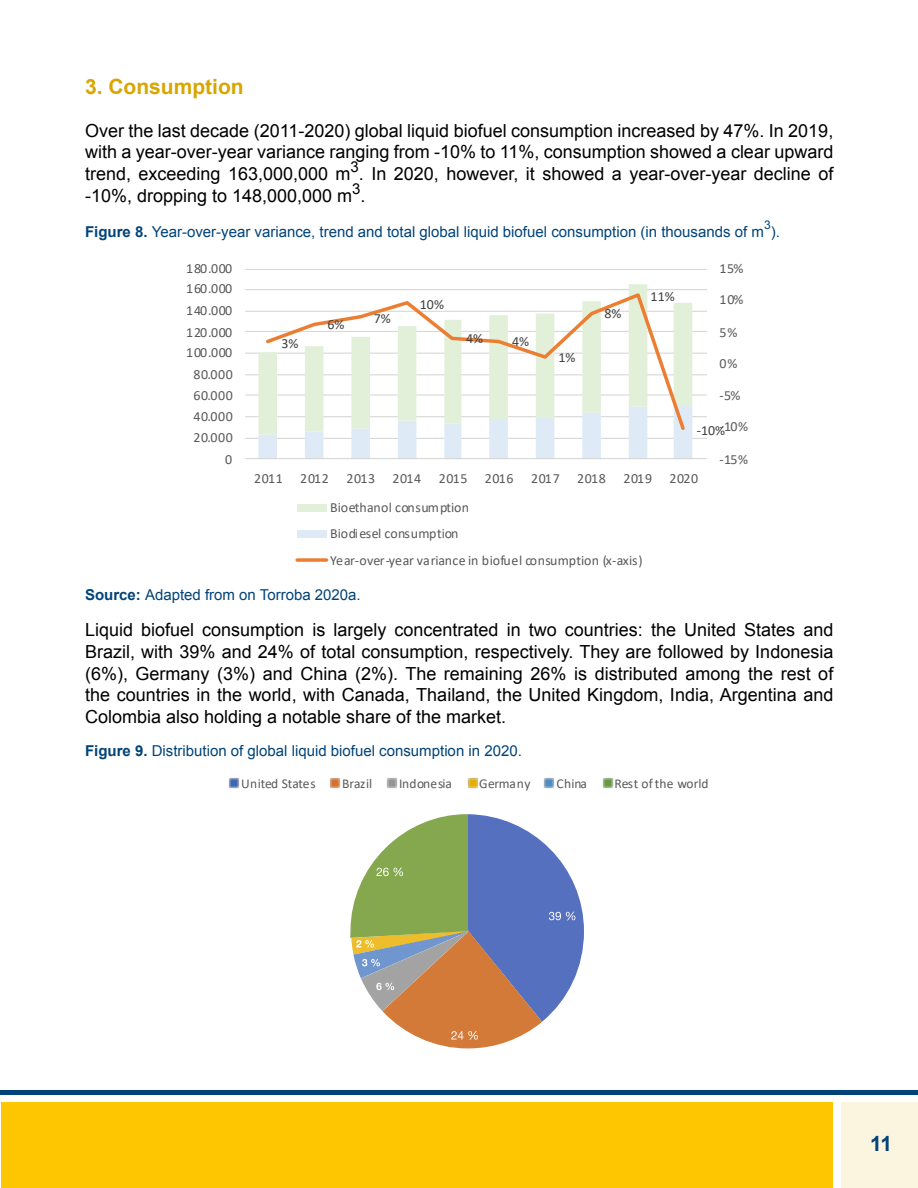
<style>
.page{position:relative;width:918px;height:1188px;background:#fff}
.page>*{position:absolute;margin:0;border:0;box-sizing:border-box;transform-origin:0 0}
.t1{font:700 21px "Arial";color:#d9a500}
.t2{font:700 21px "Arial";color:#004379}
.t3{font:18px/21.6px "Arial";color:#000;text-align:justify}
.t4{font:15px "Arial";color:#004379}
.t5{font:13.95px/29.4px "Calibri";letter-spacing:.03em;color:#595959}
.t6{font:13.95px/26.4px "Calibri";letter-spacing:-.005em;color:#595959}
.t7{font:13.95px "Calibri";color:#404040}
.t8{font:13.5px "Calibri";color:#595959}
.t9{font:12px "Arial";color:#004379}
.s1{font-weight:700}
</style>
<div class="page">
<div style="left:1px;top:1102px;width:831px;height:86px;background:#fdc600"></div>
<div style="left:841px;top:1102px;width:76px;height:86px;background:#fbf4df"></div>
<hr style="left:0;top:1090px;width:918px;height:4px;background:#004379">
<svg style="left:245px;top:269px;width:462px;height:293px"></svg>
<svg style="left:350px;top:814px;width:234px;height:235px"></svg>
<svg style="left:228px;top:777px;width:386px;height:12px"></svg>
<p class="t1" style="left:85px;top:72px;width:160px">3. Consumption</p>
<p class="t3" style="left:85px;top:120px;width:750px">Over the last decade (2011-2020) global liquid biofuel consumption increased by 47%. In 2019, with a year-over-year variance ranging from -10% to 11%, consumption showed a clear upward trend, exceeding 163,000,000 m<sup>3</sup>. In 2020, however, it showed a year-over-year decline of -10%, dropping to 148,000,000 m<sup>3</sup>.</p>
<p class="t4" style="left:85px;top:222px;width:680px"><span class="s1">Figure 8.</span> Year-over-year variance, trend and total global liquid biofuel consumption (in thousands of m</p>
<p class="t9" style="left:764px;top:217px;width:8px">3</p>
<p class="t4" style="left:771px;top:222px;width:11px">).</p>
<p class="t5" style="left:186px;top:254px;width:47px">180.000</p>
<p class="t5" style="left:186px;top:274px;width:47px">160.000</p>
<p class="t5" style="left:186px;top:295px;width:47px">140.000</p>
<p class="t5" style="left:186px;top:317px;width:47px">120.000</p>
<p class="t5" style="left:186px;top:337px;width:47px">100.000</p>
<p class="t5" style="left:193px;top:359px;width:41px">80.000</p>
<p class="t5" style="left:193px;top:381px;width:41px">60.000</p>
<p class="t5" style="left:193px;top:401px;width:41px">40.000</p>
<p class="t5" style="left:193px;top:423px;width:41px">20.000</p>
<p class="t5" style="left:225px;top:444px;width:9px">0</p>
<p class="t7" style="left:281px;top:333px;width:19px">3%</p>
<p class="t7" style="left:328px;top:315px;width:19px">6%</p>
<p class="t7" style="left:374px;top:309px;width:19px">7%</p>
<p class="t7" style="left:420px;top:295px;width:26px">10%</p>
<p class="t7" style="left:466px;top:329px;width:19px">4%</p>
<p class="t7" style="left:512px;top:332px;width:19px">4%</p>
<p class="t7" style="left:558px;top:347px;width:19px">1%</p>
<p class="t7" style="left:604px;top:304px;width:19px">8%</p>
<p class="t7" style="left:651px;top:287px;width:26px">11%</p>
<p class="t5" style="left:720px;top:254px;width:25px">15%</p>
<p class="t5" style="left:720px;top:285px;width:25px">10%</p>
<p class="t5" style="left:720px;top:317px;width:19px">5%</p>
<p class="t5" style="left:720px;top:348px;width:19px">0%</p>
<p class="t5" style="left:720px;top:381px;width:22px">-5%</p>
<p class="t5" style="left:720px;top:412px;width:30px">-10%</p>
<p class="t7" style="left:697px;top:420px;width:30px">-10%</p>
<p class="t5" style="left:720px;top:444px;width:30px">-15%</p>
<p class="t5" style="left:330px;top:463px;width:370px;text-indent:-76px">2011 2012 2013 2014 2015 2016 2017 2018 2019 2020<br>Bioethanol consumption</p>
<p class="t6" style="left:330px;top:520px;width:314px">Biodiesel consumption<br>Year-over-year variance in biofuel consumption (x-axis)</p>
<p class="t4" style="left:85px;top:585px;width:277px"><span class="s1">Source:</span> Adapted from on Torroba 2020a.</p>
<p class="t3" style="left:85px;top:620px;width:750px">Liquid biofuel consumption is largely concentrated in two countries: the United States and Brazil, with 39% and 24% of total consumption, respectively. They are followed by Indonesia (6%), Germany (3%) and China (2%). The remaining 26% is distributed among the rest of the countries in the world, with Canada, Thailand, the United Kingdom, India, Argentina and Colombia also holding a notable share of the market.</p>
<p class="t4" style="left:85px;top:741px;width:438px"><span class="s1">Figure 9.</span> Distribution of global liquid biofuel consumption in 2020.</p>
<p class="t8" style="left:241px;top:774px;width:76px">United States</p>
<p class="t8" style="left:342px;top:774px;width:32px">Brazil</p>
<p class="t8" style="left:399px;top:774px;width:54px">Indonesia</p>
<p class="t8" style="left:479px;top:774px;width:53px">Germany</p>
<p class="t8" style="left:557px;top:774px;width:32px">China</p>
<p class="t8" style="left:614px;top:774px;width:96px">Rest of the world</p>
<p class="t2" style="left:870px;top:1130px;width:24px">11</p>
</div>
